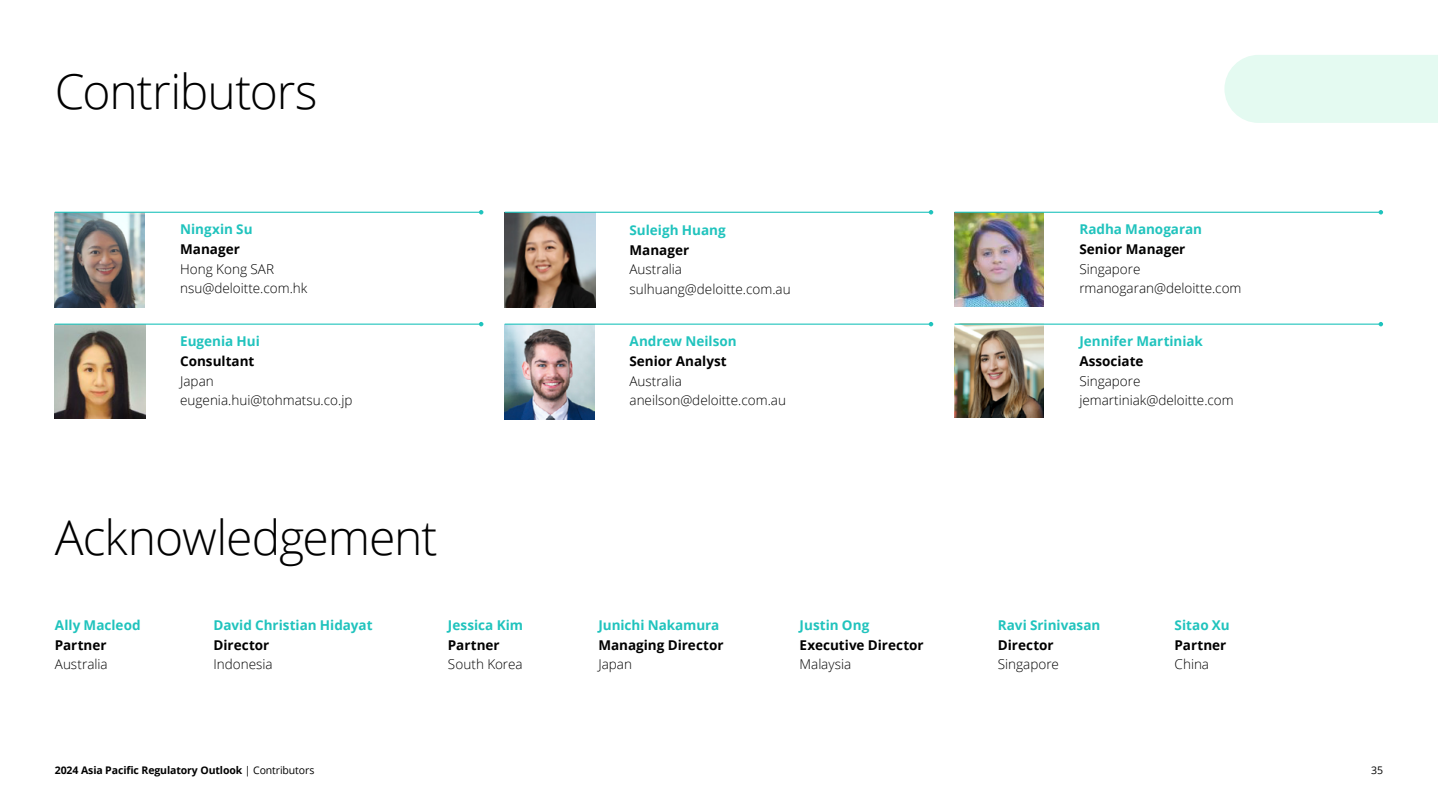
<style>
.page{position:relative;width:1438px;height:808px;background:#fff}
.page>*{position:absolute;margin:0;border:0;box-sizing:border-box;transform-origin:0 0}
.t1{font:300 48px "Open Sans";letter-spacing:-.02em;color:#000}
.t2{font:300 13.5px/19.5px "Open Sans";color:#000}
.t3{font:700 13.5px "Open Sans";color:#20c3bd}
.t4{font:700 13.5px "Open Sans";color:#000}
.t5{font:700 10.5px "Open Sans";letter-spacing:-.01em;color:#000}
.t6{font:10.5px "Open Sans";color:#000}
.s1{font-weight:400}
</style>
<div class="page">
<img style="left:504px;top:213px;width:91px;height:95px">
<hr style="left:504px;top:212px;width:426px;height:1px;background:#20c3bd">
<svg style="left:928px;top:210px;width:5px;height:4px"></svg>
<img style="left:55px;top:325px;width:90px;height:93px">
<img style="left:55px;top:213px;width:90px;height:94px">
<div style="left:1224px;top:55px;width:213px;height:68px;background:#e4faf1"></div>
<hr style="left:55px;top:212px;width:426px;height:1px;background:#20c3bd">
<svg style="left:479px;top:210px;width:4px;height:4px"></svg>
<img style="left:954px;top:213px;width:89px;height:94px">
<hr style="left:954px;top:212px;width:426px;height:1px;background:#20c3bd">
<svg style="left:1378px;top:210px;width:4px;height:4px"></svg>
<hr style="left:55px;top:324px;width:426px;height:1px;background:#20c3bd">
<svg style="left:479px;top:322px;width:4px;height:4px"></svg>
<img style="left:954px;top:325px;width:89px;height:92px">
<hr style="left:954px;top:324px;width:426px;height:1px;background:#20c3bd">
<svg style="left:1378px;top:322px;width:4px;height:4px"></svg>
<img style="left:504px;top:325px;width:90px;height:94px">
<hr style="left:504px;top:324px;width:426px;height:1px;background:#20c3bd">
<svg style="left:928px;top:322px;width:5px;height:4px"></svg>
<h1 class="t1" style="left:55px;top:59px;width:264px">Contributors</h1>
<p class="t3" style="left:180px;top:220px;width:74px">Ningxin Su</p>
<p class="t4" style="left:180px;top:240px;width:61px">Manager</p>
<p class="t2" style="left:180px;top:259px;width:129px">Hong Kong SAR nsu@deloitte.com.hk</p>
<p class="t3" style="left:180px;top:332px;width:81px">Eugenia Hui</p>
<p class="t4" style="left:180px;top:352px;width:76px">Consultant</p>
<p class="t2" style="left:180px;top:371px;width:174px">Japan eugenia.hui@tohmatsu.co.jp</p>
<h1 class="t1" style="left:55px;top:505px;width:384px">Acknowledgement</h1>
<p class="t3" style="left:55px;top:616px;width:87px">Ally Macleod</p>
<p class="t4" style="left:55px;top:635px;width:53px">Partner</p>
<p class="t2" style="left:55px;top:654px;width:54px">Australia</p>
<p class="t3" style="left:213px;top:616px;width:160px">David Christian Hidayat</p>
<p class="t4" style="left:213px;top:635px;width:57px">Director</p>
<p class="t2" style="left:213px;top:654px;width:61px">Indonesia</p>
<p class="t3" style="left:448px;top:616px;width:77px">Jessica Kim</p>
<p class="t4" style="left:448px;top:635px;width:53px">Partner</p>
<p class="t2" style="left:448px;top:654px;width:76px">South Korea</p>
<p class="t3" style="left:629px;top:220px;width:98px">Suleigh Huang</p>
<p class="t4" style="left:629px;top:240px;width:61px">Manager</p>
<p class="t2" style="left:629px;top:259px;width:163px">Australia sulhuang@deloitte.com.au</p>
<p class="t3" style="left:629px;top:332px;width:109px">Andrew Neilson</p>
<p class="t4" style="left:629px;top:352px;width:99px">Senior Analyst</p>
<p class="t2" style="left:629px;top:371px;width:158px">Australia aneilson@deloitte.com.au</p>
<p class="t3" style="left:598px;top:616px;width:123px">Junichi Nakamura</p>
<p class="t4" style="left:598px;top:635px;width:127px">Managing Director</p>
<p class="t2" style="left:598px;top:654px;width:35px">Japan</p>
<p class="t3" style="left:799px;top:616px;width:71px">Justin Ong</p>
<p class="t4" style="left:799px;top:635px;width:125px">Executive Director</p>
<p class="t2" style="left:799px;top:654px;width:53px">Malaysia</p>
<p class="t3" style="left:1079px;top:220px;width:124px">Radha Manogaran</p>
<p class="t4" style="left:1079px;top:240px;width:108px">Senior Manager</p>
<p class="t2" style="left:1079px;top:259px;width:164px">Singapore rmanogaran@deloitte.com</p>
<p class="t3" style="left:1079px;top:332px;width:125px">Jennifer Martiniak</p>
<p class="t4" style="left:1079px;top:352px;width:66px">Associate</p>
<p class="t2" style="left:1079px;top:371px;width:156px">Singapore jemartiniak@deloitte.com</p>
<p class="t3" style="left:997px;top:616px;width:104px">Ravi Srinivasan</p>
<p class="t4" style="left:997px;top:635px;width:57px">Director</p>
<p class="t2" style="left:997px;top:654px;width:62px">Singapore</p>
<p class="t3" style="left:1174px;top:616px;width:57px">Sitao Xu</p>
<p class="t4" style="left:1174px;top:635px;width:53px">Partner</p>
<p class="t2" style="left:1174px;top:654px;width:36px">China</p>
<p class="t5" style="left:55px;top:763px;width:261px">2024 Asia Pacific Regulatory Outlook <span class="s1">| Contributors</span></p>
<p class="t6" style="left:1370px;top:763px;width:13px">35</p>
</div>
